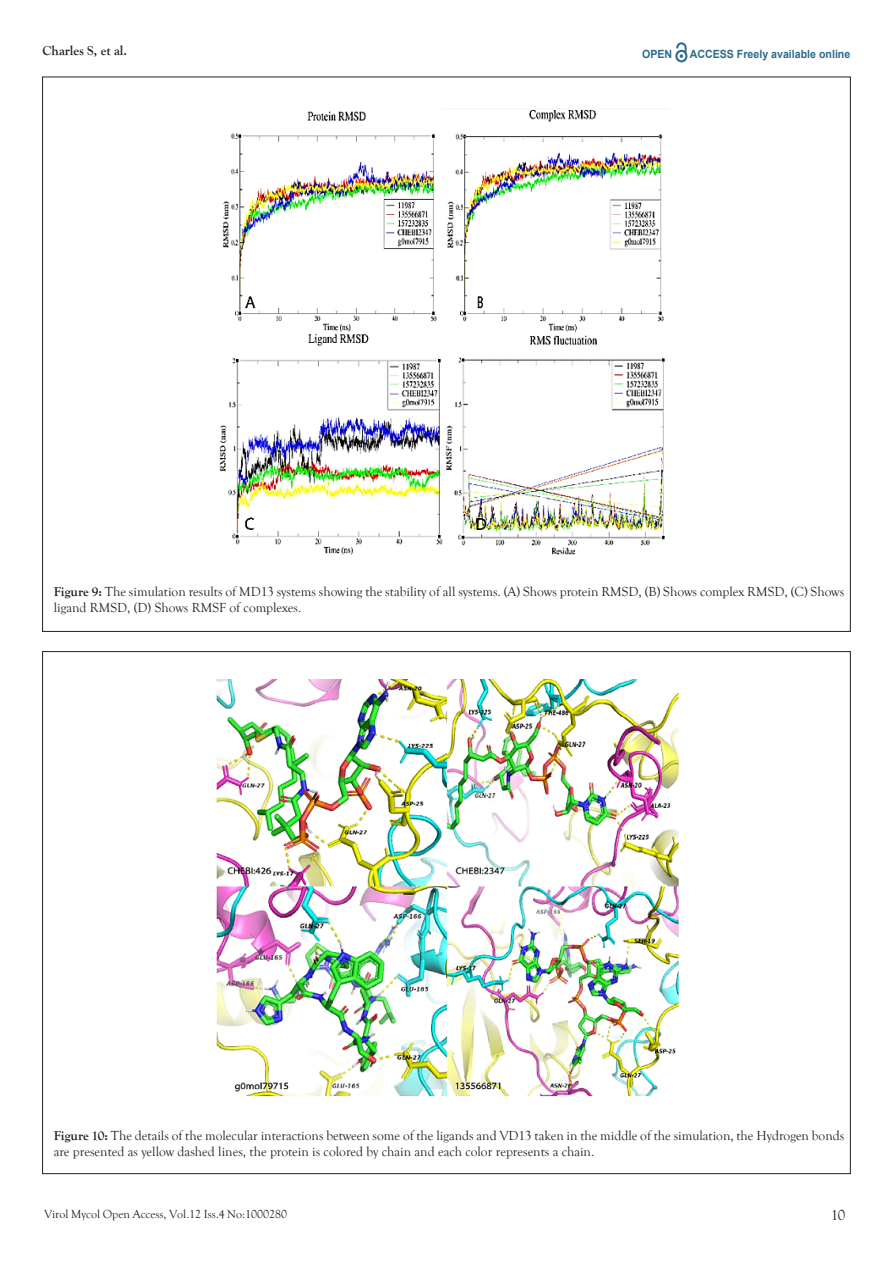
<style>
.page{position:relative;width:893px;height:1263px;background:#fff}
.page>*{position:absolute;margin:0;border:0;box-sizing:border-box;transform-origin:0 0}
.t1{font:15px "Goudy Old Style T";color:#231f20}
.t2{font:13.5px/16.2px "Goudy Old Style T";color:#231f20}
.t3{font:700 13.5px "Goudy Old Style T";color:#231f20}
.t4{font:12px "Goudy Old Style T";color:#231f20}
.t5{font:700 11.25px "Arial";color:#2d6a8e;scale:.94 1}
.s1{font-weight:700}
</style>
<div class="page">
<svg style="left:675px;top:43px;width:12px;height:19px"></svg>
<img style="left:219px;top:109px;width:446px;height:446px">
<img style="left:216px;top:679px;width:463px;height:418px">
<p class="t3" style="left:43px;top:43px;width:86px">Charles S, et al.</p>
<p class="t5" style="left:642px;top:47px;width:34px">OPEN</p>
<p class="t5" style="left:690px;top:46px;width:172px">ACCESS Freely available online</p>
<p class="t2" style="left:54px;top:583px;width:792px"><span class="s1">Figure 9:</span> The simulation results of MD13 systems showing the stability of all systems. (A) Shows protein RMSD, (B) Shows complex RMSD, (C) Shows ligand RMSD, (D) Shows RMSF of complexes.</p>
<p class="t2" style="left:54px;top:1127px;width:792px"><span class="s1">Figure 10:</span> The details of the molecular interactions between some of the ligands and VD13 taken in the middle of the simulation, the Hydrogen bonds are presented as yellow dashed lines, the protein is colored by chain and each color represents a chain.</p>
<p class="t4" style="left:44px;top:1207px;width:245px">Virol Mycol Open Access, Vol.12 Iss.4 No:1000280</p>
<p class="t1" style="left:831px;top:1207px;width:16px">10</p>
</div>
